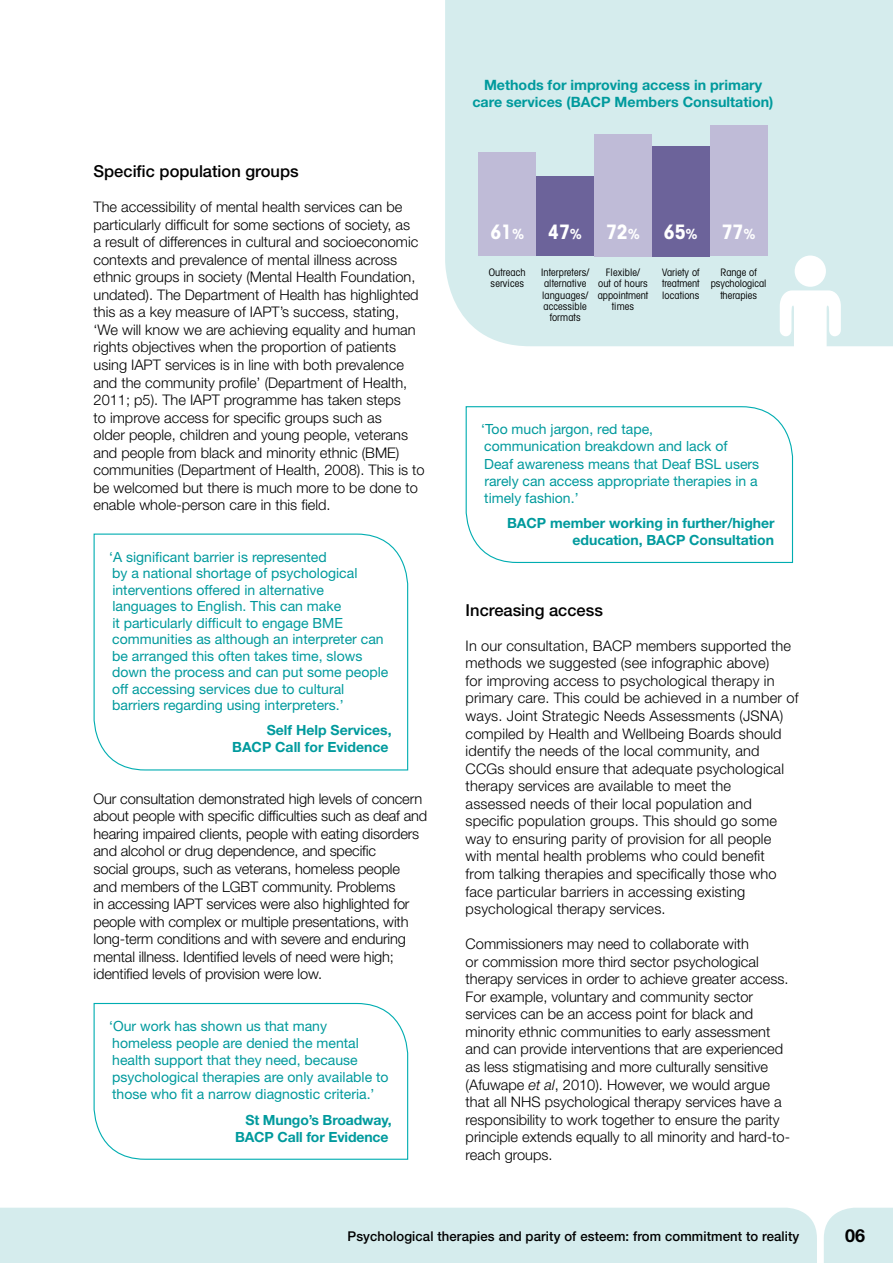
<style>
.page{position:relative;width:893px;height:1263px;background:#fff}
.page>*{position:absolute;margin:0;border:0;box-sizing:border-box;transform-origin:0 0}
.t1{font:700 condensed 19.5px "ITC Avant Garde Std";color:#fff}
.t2{font:700 18px "Helvetica Neue LT Std";color:#000}
.t3{font:500 16.5px "Helvetica Neue LT Std";color:#000}
.t4{font:300 14.7px/17.5px "Helvetica Neue LT Std";color:#000}
.t5{font:700 14.25px/17.1px "Helvetica Neue LT Std";color:#009a9d;text-align:center}
.t6{font:14.1px/16.5px "Helvetica Neue LT Std";color:#009a9d}
.t7{font:700 14.1px/16.8px "Helvetica Neue LT Std";letter-spacing:-.005em;color:#009a9d;text-align:right}
.t8{font:500 13.5px "Helvetica Neue LT Std";letter-spacing:.01em;color:#000}
.t9{font:condensed 10.35px/11.1px "Avant Garde";letter-spacing:.01em;color:#000;text-align:center}
.s1{font-size:13.65px}
.s2{font-style:italic}
</style>
<div class="page">
<div style="left:1px;top:1208px;width:816px;height:55px;background:#d5eced"></div>
<div style="left:824px;top:1208px;width:69px;height:55px;background:#d5eced"></div>
<svg style="left:93px;top:533px;width:316px;height:238px"></svg>
<svg style="left:93px;top:1002px;width:316px;height:158px"></svg>
<svg style="left:465px;top:406px;width:329px;height:157px"></svg>
<div style="left:445px;top:0;width:448px;height:346px;background:#d5eced"></div>
<div style="left:478px;top:153px;width:58px;height:103px;background:#bfbbd7"></div>
<div style="left:536px;top:176px;width:58px;height:80px;background:#6c639a"></div>
<div style="left:594px;top:134px;width:58px;height:122px;background:#bfbbd7"></div>
<div style="left:652px;top:146px;width:58px;height:110px;background:#6c639a"></div>
<div style="left:710px;top:125px;width:57px;height:131px;background:#bfbbd7"></div>
<div style="left:795px;top:255px;width:31px;height:32px;background:#fff;border-radius:50%"></div>
<svg style="left:780px;top:290px;width:61px;height:57px"></svg>
<p class="t3" style="left:94px;top:161px;width:207px">Specific population groups</p>
<p class="t4" style="left:94px;top:198px;width:333px">The accessibility of mental health services can be particularly difficult for some sections of society, as<br>a result of differences in cultural and socioeconomic contexts and prevalence of mental illness across ethnic groups in society (Mental Health Foundation, undated). The Department of Health has highlighted this as a key measure of IAPT’s success, stating, ‘We will know we are achieving equality and human rights objectives when the proportion of patients using IAPT services is in line with both prevalence and the community profile’ (Department of Health, 2011; p5). The IAPT programme has taken steps<br>to improve access for specific groups such as<br>older people, children and young people, veterans and people from black and minority ethnic (BME) communities (Department of Health, 2008). This is to be welcomed but there is much more to be done to enable whole-person care in this field.</p>
<p class="t6" style="left:109px;top:548px;width:281px">‘A significant barrier is represented<br>by a national shortage of psychological interventions offered in alternative languages to English. This can make<br>it particularly difficult to engage BME communities as although an interpreter can be arranged this often takes time, slows down the process and can put some people off accessing services due to cultural barriers regarding using interpreters.’</p>
<p class="t7" style="left:232px;top:722px;width:161px">Self Help Services,<br>BACP Call for Evidence</p>
<p class="t4" style="left:94px;top:789px;width:335px">Our consultation demonstrated high levels of concern about people with specific difficulties such as deaf and hearing impaired clients, people with eating disorders and alcohol or drug dependence, and specific<br>social groups, such as veterans, homeless people and members of the LGBT community. Problems<br>in accessing IAPT services were also highlighted for people with complex or multiple presentations, with long-term conditions and with severe and enduring mental illness. Identified levels of need were high; identified levels of provision were low.</p>
<p class="t6" style="left:109px;top:1017px;width:281px;line-height:17.1px">‘Our work has shown us that many homeless people are denied the mental health support that they need, because psychological therapies are only available to those who fit a narrow diagnostic criteria.’</p>
<p class="t7" style="left:235px;top:1111px;width:158px">St Mungo’s Broadway,<br>BACP Call for Evidence</p>
<p class="t5" style="left:472px;top:76px;width:303px">Methods for improving access in primary care services (BACP Members Consultation)</p>
<h1 class="t1" style="left:490px;top:220px;width:267px">61<span class="s1">%</span> 47<span class="s1">%</span> 72<span class="s1">%</span> 65<span class="s1">%</span> 77<span class="s1">%</span></h1>
<p class="t9" style="left:489px;top:267px;width:38px;text-align:left">Outreach services</p>
<p class="t9" style="left:541px;top:267px;width:50px">Interpreters/ alternative languages/ accessible formats</p>
<p class="t9" style="left:598px;top:267px;width:52px">Flexible/<br>out of hours appointment times</p>
<p class="t9" style="left:662px;top:267px;width:39px;text-align:justify">Variety of treatment locations</p>
<p class="t9" style="left:711px;top:267px;width:57px">Range of psychological therapies</p>
<p class="t6" style="left:481px;top:421px;width:280px;line-height:17.1px">‘Too much jargon, red tape,<br>communication breakdown and lack of<br>Deaf awareness means that Deaf BSL users rarely can access appropriate therapies in a timely fashion.’</p>
<p class="t7" style="left:507px;top:514px;width:269px">BACP member working in further/higher education, BACP Consultation</p>
<p class="t3" style="left:466px;top:600px;width:139px">Increasing access</p>
<p class="t4" style="left:466px;top:636px;width:334px">In our consultation, BACP members supported the methods we suggested (see infographic above)<br>for improving access to psychological therapy in primary care. This could be achieved in a number of ways. Joint Strategic Needs Assessments (JSNA) compiled by Health and Wellbeing Boards should identify the needs of the local community, and CCGs should ensure that adequate psychological therapy services are available to meet the<br>assessed needs of their local population and specific population groups. This should go some way to ensuring parity of provision for all people with mental health problems who could benefit<br>from talking therapies and specifically those who face particular barriers in accessing existing psychological therapy services.</p>
<p class="t4" style="left:466px;top:935px;width:326px">Commissioners may need to collaborate with<br>or commission more third sector psychological therapy services in order to achieve greater access.<br>For example, voluntary and community sector services can be an access point for black and minority ethnic communities to early assessment and can provide interventions that are experienced as less stigmatising and more culturally sensitive (Afuwape <span class="s2">et al</span>, 2010). However, we would argue that all NHS psychological therapy services have a responsibility to work together to ensure the parity principle extends equally to all minority and hard-to&shy;reach groups.</p>
<p class="t8" style="left:347px;top:1228px;width:453px">Psychological therapies and parity of esteem: from commitment to reality</p>
<p class="t2" style="left:845px;top:1224px;width:22px">06</p>
</div>
